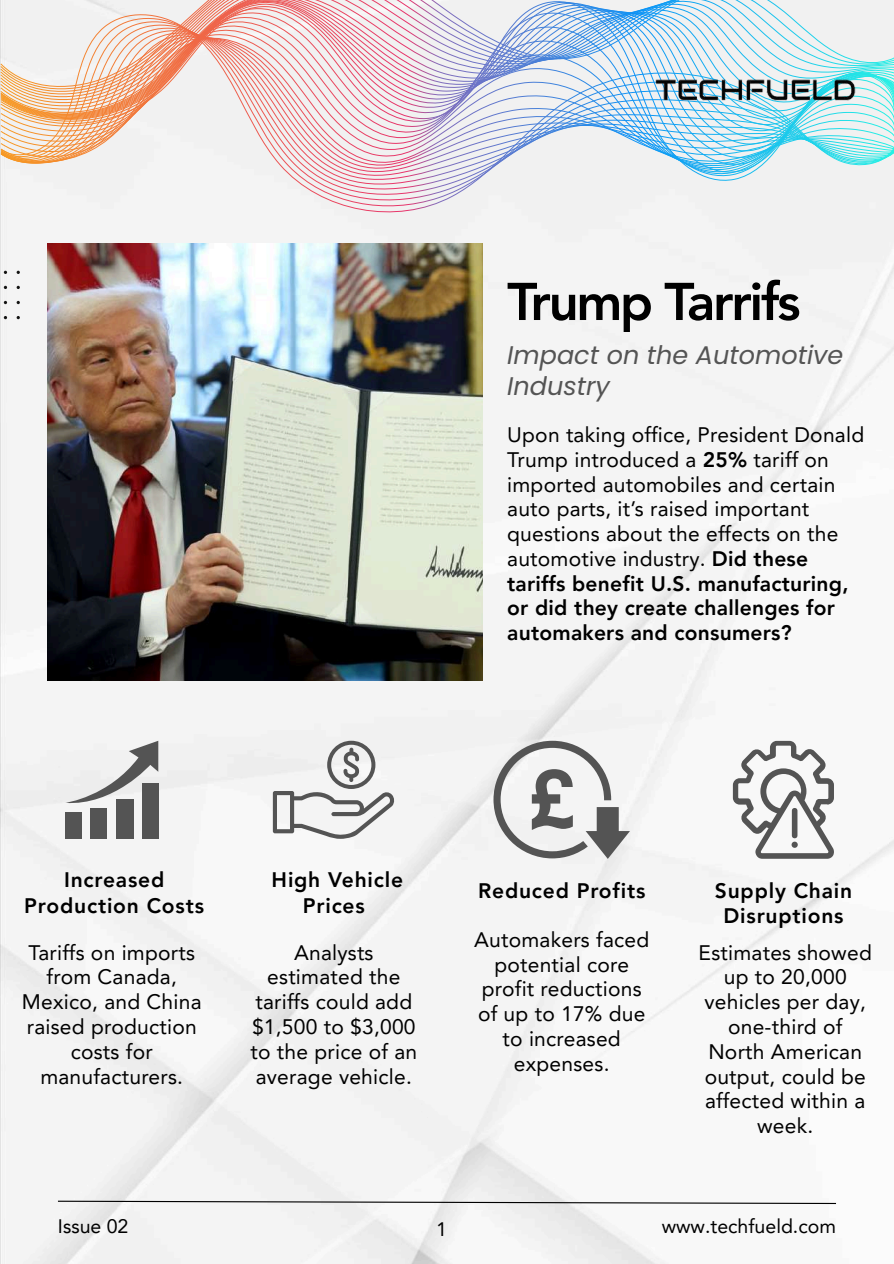
<style>
.page{position:relative;width:894px;height:1264px;background:#fff}
.page>*{position:absolute;margin:0;border:0;box-sizing:border-box;transform-origin:0 0}
.t1{font:800 52.5px "Avenir LT Pro";letter-spacing:-.04em;color:#000}
.t2{font:italic 25.5px/31.5px "Poppins";color:#545454}
.t3{font:21px/24.8px "Avenir LT Pro";letter-spacing:.01em;color:#000;text-align:center}
.t4{font:800 21px/26px "Avenir LT Pro";letter-spacing:.04em;color:#000;text-align:center}
.t5{font:19.5px "Avenir LT Pro";color:#000}
.s1{font-weight:800}
</style>
<div class="page">
<div style="left:0;top:226px;width:893px;height:1037px;background:#f4f4f4"></div>
<svg style="left:0;top:0;width:893px;height:6px"></svg>
<img style="left:0;top:8px;width:893px;height:218px">
<img style="left:654px;top:65px;width:211px;height:48px">
<svg style="left:0;top:286px;width:7px;height:3px"></svg>
<svg style="left:0;top:301px;width:7px;height:3px"></svg>
<svg style="left:0;top:271px;width:7px;height:3px"></svg>
<svg style="left:0;top:316px;width:7px;height:3px"></svg>
<img style="left:48px;top:244px;width:434px;height:436px">
<svg style="left:273px;top:740px;width:121px;height:98px"></svg>
<div style="left:65px;top:812px;width:17px;height:26px;background:#545454"></div>
<div style="left:91px;top:808px;width:16px;height:30px;background:#545454"></div>
<div style="left:116px;top:799px;width:17px;height:39px;background:#545454"></div>
<div style="left:142px;top:783px;width:16px;height:55px;background:#545454"></div>
<svg style="left:65px;top:740px;width:93px;height:66px"></svg>
<svg style="left:493px;top:740px;width:136px;height:118px"></svg>
<svg style="left:732px;top:741px;width:102px;height:117px"></svg>
<svg style="left:57px;top:1200px;width:779px;height:4px"></svg>
<h1 class="t1" style="left:507px;top:280px;width:295px">Trump Tarrifs</h1>
<p class="t2" style="left:507px;top:339px;width:337px">Impact on the Automotive<br>Industry</p>
<p class="t3" style="left:507px;top:424px;width:358px;text-align:left">Upon taking office, President Donald Trump introduced a <span class="s1">25%</span> tariff on imported automobiles and certain auto parts, it’s raised important questions about the effects on the automotive industry. <span class="s1">Did these tariffs benefit U.S. manufacturing, or did they create challenges for automakers and consumers?</span></p>
<p class="t4" style="left:24px;top:869px;width:181px">Increased<br>Production Costs</p>
<p class="t4" style="left:271px;top:869px;width:133px">High Vehicle<br>Prices</p>
<p class="t4" style="left:478px;top:879px;width:169px">Reduced Profits</p>
<p class="t4" style="left:714px;top:879px;width:139px">Supply Chain<br>Disruptions</p>
<p class="t3" style="left:22px;top:941px;width:181px">Tariffs on imports from Canada,<br>Mexico, and China raised production costs for manufacturers.</p>
<p class="t3" style="left:250px;top:941px;width:168px">Analysts estimated the tariffs could add $1,500 to $3,000 to the price of an average vehicle.</p>
<p class="t3" style="left:474px;top:929px;width:177px">Automakers faced potential core profit reductions of up to 17% due to increased expenses.</p>
<p class="t3" style="left:698px;top:941px;width:175px">Estimates showed up to 20,000 vehicles per day, one-third of<br>North American output, could be affected within a week.</p>
<p class="t5" style="left:58px;top:1218px;width:72px">Issue 02</p>
<p class="t5" style="left:436px;top:1221px;width:12px">1</p>
<p class="t5" style="left:661px;top:1218px;width:176px">www.techfueld.com</p>
</div>
